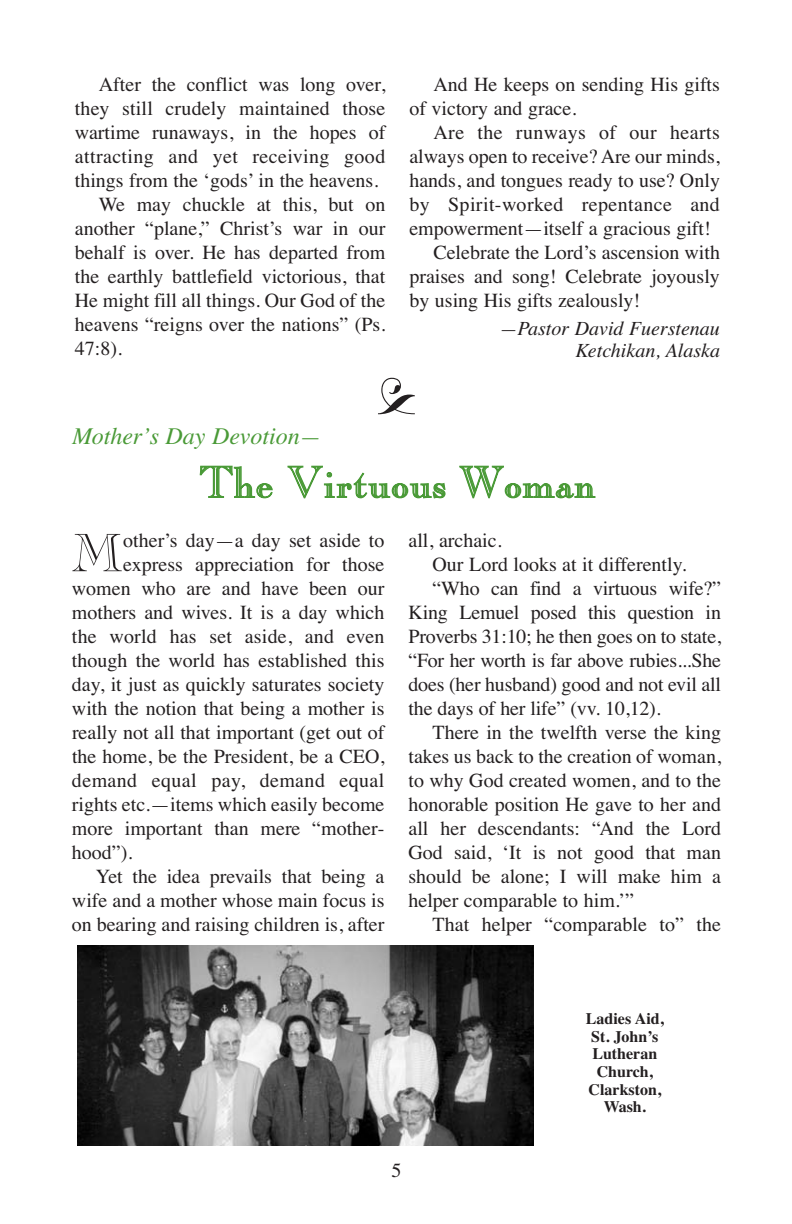
<style>
.page{position:relative;width:792px;height:1224px;background:#fff}
.page>*{position:absolute;margin:0;border:0;box-sizing:border-box;transform-origin:0 0}
.t1{font:52.8px "Caslon Open Face";color:#231f20}
.t2{font:44px "Caslon Open Face";color:#4a9a37}
.t3{font:italic 24px "Times";color:#4a9a37}
.t4{font:20px/24px "Times";color:#231f20}
.t5{font:20px "Times";letter-spacing:.02em;color:#231f20}
.t6{font:italic 20px/22px "Times";color:#231f20;text-align:right}
.t7{font:700 16px/17.6px "Times";color:#231f20;text-align:center}
</style>
<div class="page">
<svg style="left:378px;top:378px;width:37px;height:36px"></svg>
<img style="left:77px;top:945px;width:457px;height:201px">
<p class="t4" style="left:99px;top:72px;width:288px">After the conflict was long over,</p>
<p class="t4" style="left:75px;top:96px;width:312px">they still crudely maintained those</p>
<p class="t4" style="left:75px;top:120px;width:312px">wartime runaways, in the hopes of</p>
<p class="t5" style="left:75px;top:145px;width:312px">attracting and yet receiving good</p>
<p class="t4" style="left:75px;top:168px;width:305px">things from the ‘gods’ in the heavens.</p>
<p class="t4" style="left:99px;top:192px;width:288px">We may chuckle at this, but on</p>
<p class="t4" style="left:75px;top:216px;width:312px">another “plane,” Christ’s war in our</p>
<p class="t4" style="left:75px;top:240px;width:312px">behalf is over. He has departed from</p>
<p class="t4" style="left:75px;top:264px;width:312px">the earthly battlefield victorious, that</p>
<p class="t4" style="left:75px;top:288px;width:312px">He might fill all things. Our God of the</p>
<p class="t4" style="left:75px;top:312px;width:312px">heavens “reigns over the nations” (Ps.</p>
<p class="t4" style="left:75px;top:336px;width:49px">47:8).</p>
<p class="t4" style="left:409px;top:72px;width:312px;text-indent:24px">And He keeps on sending His gifts of victory and grace.</p>
<p class="t5" style="left:433px;top:121px;width:288px">Are the runways of our hearts</p>
<p class="t4" style="left:409px;top:144px;width:312px">always open to receive? Are our minds,</p>
<p class="t4" style="left:409px;top:168px;width:312px">hands, and tongues ready to use? Only</p>
<p class="t5" style="left:409px;top:193px;width:312px">by Spirit-worked repentance and</p>
<p class="t4" style="left:409px;top:216px;width:303px">empowerment—itself a gracious gift!</p>
<p class="t4" style="left:433px;top:240px;width:288px">Celebrate the Lord’s ascension with</p>
<p class="t4" style="left:409px;top:264px;width:312px">praises and song! Celebrate joyously</p>
<p class="t4" style="left:409px;top:288px;width:232px">by using His gifts zealously!</p>
<p class="t6" style="left:500px;top:317px;width:222px">—Pastor David Fuerstenau<br>Ketchikan, Alaska</p>
<p class="t3" style="left:72px;top:422px;width:251px">Mother’s Day Devotion—</p>
<h2 class="t2" style="left:199px;top:466px;width:398px">The Virtuous Woman</h2>
<h1 class="t1" style="left:71px;top:534px;width:53px">M</h1>
<p class="t4" style="left:123px;top:528px;width:263px">other’s day—a day set aside to</p>
<p class="t4" style="left:409px;top:528px;width:95px">all, archaic.</p>
<p class="t4" style="left:433px;top:552px;width:255px">Our Lord looks at it differently.</p>
<p class="t4" style="left:433px;top:576px;width:290px">“Who can find a virtuous wife?”</p>
<p class="t4" style="left:409px;top:600px;width:314px">King Lemuel posed this question in</p>
<p class="t4" style="left:409px;top:624px;width:314px">Proverbs 31:10; he then goes on to state,</p>
<p class="t4" style="left:409px;top:648px;width:314px">“For her worth is far above rubies...She</p>
<p class="t4" style="left:409px;top:672px;width:314px">does (her husband) good and not evil all</p>
<p class="t4" style="left:409px;top:696px;width:254px">the days of her life” (vv. 10,12).</p>
<p class="t4" style="left:433px;top:720px;width:290px">There in the twelfth verse the king</p>
<p class="t4" style="left:409px;top:744px;width:314px">takes us back to the creation of woman,</p>
<p class="t4" style="left:409px;top:768px;width:314px">to why God created women, and to the</p>
<p class="t4" style="left:409px;top:792px;width:314px">honorable position He gave to her and</p>
<p class="t4" style="left:409px;top:816px;width:314px">all her descendants: “And the Lord</p>
<p class="t4" style="left:409px;top:840px;width:314px">God said, ‘It is not good that man</p>
<p class="t4" style="left:409px;top:864px;width:314px">should be alone; I will make him a</p>
<p class="t4" style="left:409px;top:888px;width:227px">helper comparable to him.’”</p>
<p class="t4" style="left:433px;top:912px;width:290px">That helper “comparable to” the</p>
<p class="t4" style="left:123px;top:552px;width:263px">express appreciation for those</p>
<p class="t4" style="left:72px;top:576px;width:314px">women who are and have been our</p>
<p class="t4" style="left:72px;top:600px;width:314px">mothers and wives. It is a day which</p>
<p class="t4" style="left:72px;top:624px;width:314px">the world has set aside, and even</p>
<p class="t4" style="left:72px;top:648px;width:314px">though the world has established this</p>
<p class="t4" style="left:72px;top:672px;width:314px">day, it just as quickly saturates society</p>
<p class="t4" style="left:72px;top:696px;width:314px">with the notion that being a mother is</p>
<p class="t4" style="left:72px;top:720px;width:314px">really not all that important (get out of</p>
<p class="t4" style="left:72px;top:744px;width:314px">the home, be the President, be a CEO,</p>
<p class="t5" style="left:72px;top:769px;width:314px">demand equal pay, demand equal</p>
<p class="t4" style="left:72px;top:792px;width:314px">rights etc.—items which easily become</p>
<p class="t4" style="left:72px;top:816px;width:314px">more important than mere “mother-</p>
<p class="t4" style="left:72px;top:840px;width:62px">hood”).</p>
<p class="t4" style="left:96px;top:864px;width:290px">Yet the idea prevails that being a</p>
<p class="t4" style="left:72px;top:888px;width:314px">wife and a mother whose main focus is</p>
<p class="t4" style="left:72px;top:912px;width:314px">on bearing and raising children is, after</p>
<p class="t4" style="left:391px;top:1158px;width:11px">5</p>
<p class="t7" style="left:586px;top:1010px;width:79px">Ladies Aid,<br>St. John’s<br>Lutheran<br>Church,<br>Clarkston,<br>Wash.</p>
</div>
